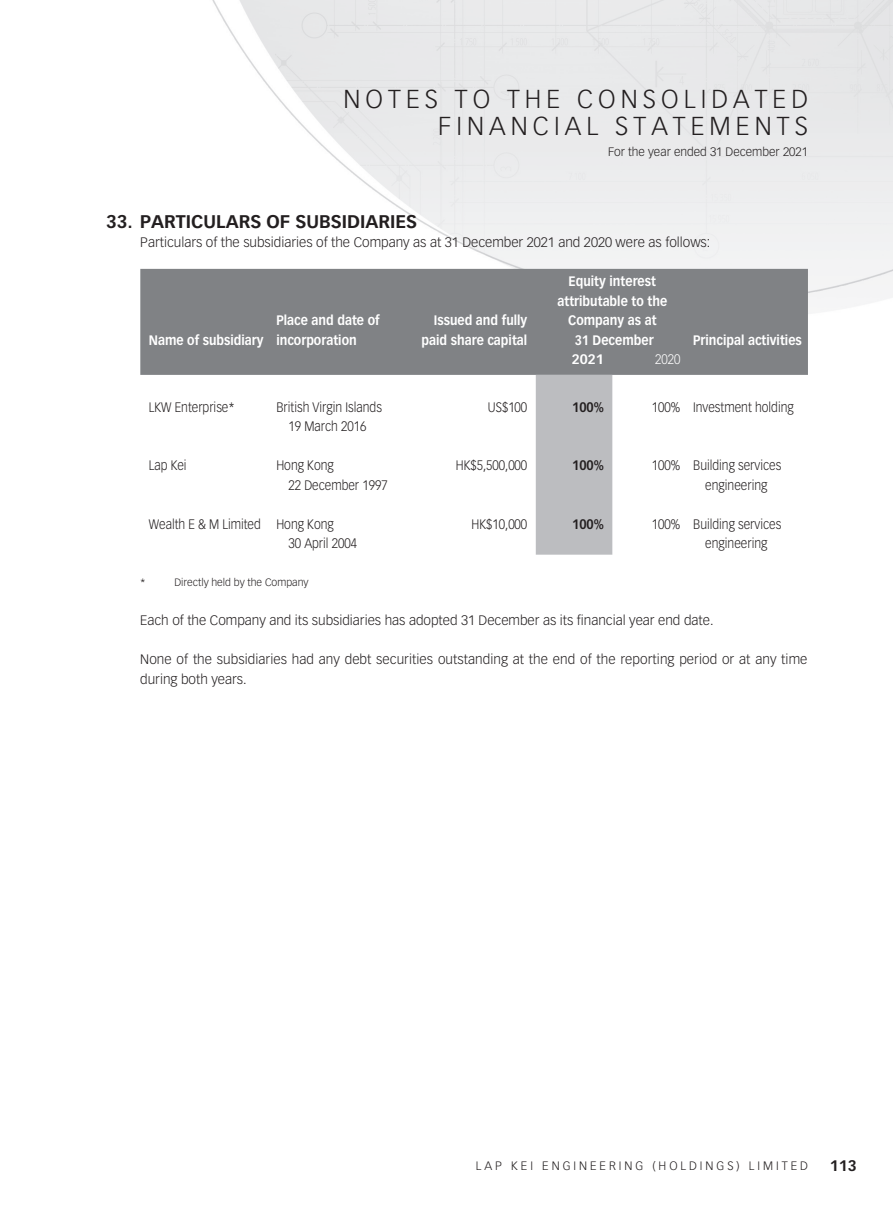
<style>
.page{position:relative;width:893px;height:1212px;background:#fff}
.page>*{position:absolute;margin:0;border:0;box-sizing:border-box;transform-origin:0 0}
.t1{font:300 25.5px/27px "Vectora LT Std";letter-spacing:.2em;color:#231f20;text-align:right}
._01_H1{font:700 18px "Vectora LT Std";color:#231f20}
.t2{font:700 15px "Vectora LT Std";color:#231f20}
._00_txt{font:300 13.5px/19.5px "Vectora LT Std";color:#231f20}
._50_Table_txt{font:300 13.5px "Vectora LT Std";color:#231f20;scale:.9 1}
._50_Table_txt-2{font:700 13.5px/19.5px "Vectora LT Std";color:#fff;scale:.9 1}
._50_Table_txt-3{font:700 13.5px "Vectora LT Std";color:#231f20;scale:.9 1}
._50_Table_txt-4{font:700 13.5px "Vectora LT Std";color:#fff}
._50_Table_txt-5{font:300 13.5px "Vectora LT Std";color:#fff;scale:.9 1}
.t3{font:300 12px "Vectora LT Std";letter-spacing:.25em;color:#231f20}
.t4{font:300 12px "Vectora LT Std";color:#231f20}
._06_Notes{font:300 10.5px "Vectora LT Std";color:#231f20}
</style>
<div class="page">
<div style="left:140px;top:269px;width:668px;height:106px;background:#808285"></div>
<div style="left:536px;top:375px;width:76px;height:180px;background:#bcbdc0"></div>
<h1 class="t1" style="left:343px;top:86px;width:466px">NOTES TO THE CONSOLIDATED<br>FINANCIAL STATEMENTS</h1>
<p class="t4" style="left:608px;top:145px;width:201px">For the year ended 31 December 2021</p>
<p class="_01_H1" style="left:106px;top:210px;width:312px">33. PARTICULARS OF SUBSIDIARIES</p>
<p class="_00_txt" style="left:140px;top:233px;width:571px">Particulars of the subsidiaries of the Company as at 31 December 2021 and 2020 were as follows:</p>
<p class="_50_Table_txt-2" style="left:149px;top:330px;width:129px">Name of subsidiary</p>
<p class="_50_Table_txt-2" style="left:276px;top:310px;width:116px">Place and date of incorporation</p>
<p class="_50_Table_txt-2" style="left:434px;top:310px;width:105px">Issued and fully</p>
<p class="_50_Table_txt-2" style="left:421px;top:330px;width:119px">paid share capital</p>
<p class="_50_Table_txt-2" style="left:557px;top:271px;width:123px;text-align:center">Equity interest attributable to the<br>Company as at</p>
<p class="_50_Table_txt-2" style="left:575px;top:330px;width:89px">31 December</p>
<p class="_50_Table_txt-2" style="left:693px;top:330px;width:122px">Principal activities</p>
<p class="_50_Table_txt-4" style="left:572px;top:351px;width:33px">2021</p>
<p class="_50_Table_txt-5" style="left:655px;top:351px;width:30px">2020</p>
<p class="_50_Table_txt" style="left:149px;top:399px;width:97px">LKW Enterprise*</p>
<p class="_50_Table_txt" style="left:276px;top:399px;width:119px">British Virgin Islands</p>
<p class="_50_Table_txt" style="left:289px;top:418px;width:88px">19 March 2016</p>
<p class="_50_Table_txt" style="left:488px;top:399px;width:45px">US$100</p>
<p class="_50_Table_txt-3" style="left:572px;top:399px;width:37px">100%</p>
<p class="_50_Table_txt" style="left:652px;top:399px;width:33px">100%</p>
<p class="_50_Table_txt" style="left:693px;top:399px;width:113px">Investment holding</p>
<p class="_50_Table_txt" style="left:149px;top:457px;width:44px">Lap Kei</p>
<p class="_50_Table_txt" style="left:276px;top:457px;width:65px">Hong Kong</p>
<p class="_50_Table_txt" style="left:289px;top:477px;width:112px">22 December 1997</p>
<p class="_50_Table_txt" style="left:456px;top:457px;width:81px">HK$5,500,000</p>
<p class="_50_Table_txt-3" style="left:572px;top:457px;width:37px">100%</p>
<p class="_50_Table_txt" style="left:652px;top:457px;width:33px">100%</p>
<p class="_50_Table_txt" style="left:693px;top:457px;width:100px">Building services</p>
<p class="_50_Table_txt" style="left:705px;top:477px;width:71px">engineering</p>
<p class="_50_Table_txt" style="left:149px;top:516px;width:126px">Wealth E &amp; M Limited</p>
<p class="_50_Table_txt" style="left:276px;top:516px;width:65px">Hong Kong</p>
<p class="_50_Table_txt" style="left:289px;top:535px;width:78px">30 April 2004</p>
<p class="_50_Table_txt" style="left:472px;top:516px;width:63px">HK$10,000</p>
<p class="_50_Table_txt-3" style="left:572px;top:516px;width:37px">100%</p>
<p class="_50_Table_txt" style="left:652px;top:516px;width:33px">100%</p>
<p class="_50_Table_txt" style="left:693px;top:516px;width:100px">Building services</p>
<p class="_50_Table_txt" style="left:705px;top:535px;width:71px">engineering</p>
<p class="_06_Notes" style="left:140px;top:576px;width:7px">*</p>
<p class="_06_Notes" style="left:174px;top:576px;width:136px">Directly held by the Company</p>
<p class="_00_txt" style="left:140px;top:611px;width:575px">Each of the Company and its subsidiaries has adopted 31 December as its financial year end date.</p>
<p class="_00_txt" style="left:140px;top:650px;width:669px">None of the subsidiaries had any debt securities outstanding at the end of the reporting period or at any time during both years.</p>
<p class="t3" style="left:476px;top:1158px;width:333px">LAP KEI ENGINEERING (HOLDINGS) LIMITED</p>
<p class="t2" style="left:830px;top:1157px;width:28px">113</p>
</div>
